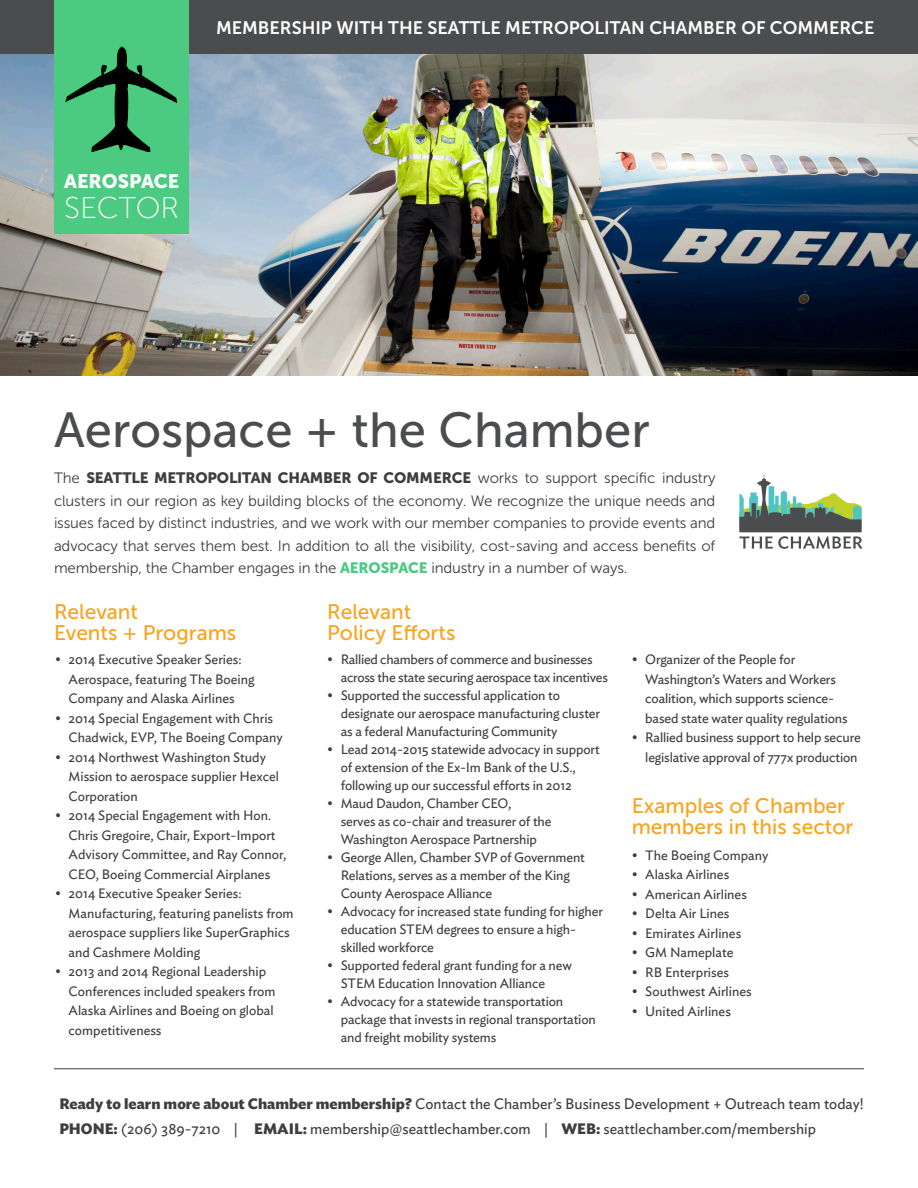
<style>
.page{position:relative;width:918px;height:1188px;background:#fff}
.page>*{position:absolute;margin:0;border:0;box-sizing:border-box;transform-origin:0 0}
.t1{font:49.2px "Museo Sans 500";color:#4b4c4d}
.t2{font:30px "Museo Sans 100";color:#fff}
.t3{font:21px/21px "Museo Sans 500";color:#f9a31b}
.t4{font:19.5px "Museo Sans 900";color:#fff}
.t5{font:18px "Museo Sans 700";color:#fff}
.t6{font:15px/22.5px "Museo Sans 300";letter-spacing:-.01em;color:#3e3e3f;text-align:justify}
.t7{font:15px "Ideal Sans";color:#3e3e3f}
.t8{font:13.5px/19.5px "Ideal Sans";letter-spacing:-.01em;color:#3e3e3f}
.s1{font-family:"Museo Sans 900"}
.s2{font-family:"Museo Sans 900";color:#4dca82}
.s3{font-weight:700}
</style>
<div class="page">
<img style="left:0;top:54px;width:918px;height:322px">
<div style="left:0;top:0;width:918px;height:54px;background:#4b4c4d"></div>
<div style="left:54px;top:0;width:135px;height:233px;background:#4dca82"></div>
<svg style="left:739px;top:475px;width:124px;height:74px"></svg>
<img style="left:66px;top:47px;width:111px;height:105px">
<hr style="left:54px;top:1068px;width:810px;height:1px;background:#3e3e3f">
<p class="t5" style="left:216px;top:18px;width:660px">MEMBERSHIP WITH THE SEATTLE METROPOLITAN CHAMBER OF COMMERCE</p>
<p class="t4" style="left:64px;top:170px;width:117px">AEROSPACE</p>
<p class="t2" style="left:64px;top:192px;width:117px">SECTOR</p>
<p class="t1" style="left:54px;top:403px;width:597px">Aerospace + the Chamber</p>
<p class="t6" style="left:54px;top:467px;width:663px">The <span class="s1">SEATTLE METROPOLITAN CHAMBER OF COMMERCE</span> works to support specific industry clusters in our region as key building blocks of the economy. We recognize the unique needs and issues faced by distinct industries, and we work with our member companies to provide events and advocacy that serves them best. In addition to all the visibility, cost-saving and access benefits of membership, the Chamber engages in the <span class="s2">AEROSPACE</span> industry in a number of ways.</p>
<p class="t3" style="left:54px;top:602px;width:86px">Relevant</p>
<p class="t3" style="left:54px;top:623px;width:184px">Events + Programs</p>
<p class="t8" style="left:69px;top:649px;width:188px;text-indent:-14px">• 2014 Executive Speaker Series:<br>Aerospace, featuring The Boeing<br>Company and Alaska Airlines</p>
<p class="t8" style="left:69px;top:707px;width:216px;text-indent:-14px">• 2014 Special Engagement with Chris<br>Chadwick, EVP, The Boeing Company</p>
<p class="t8" style="left:69px;top:746px;width:212px;text-indent:-14px">• 2014 Northwest Washington Study<br>Mission to aerospace supplier Hexcel<br>Corporation</p>
<p class="t8" style="left:69px;top:805px;width:219px;text-indent:-14px">• 2014 Special Engagement with Hon.<br>Chris Gregoire, Chair, Export-Import Advisory Committee, and Ray Connor, CEO, Boeing Commercial Airplanes</p>
<p class="t8" style="left:69px;top:883px;width:227px;text-indent:-14px">• 2014 Executive Speaker Series:<br>Manufacturing, featuring panelists from aerospace suppliers like SuperGraphics and Cashmere Molding</p>
<p class="t8" style="left:69px;top:961px;width:208px;text-indent:-14px">• 2013 and 2014 Regional Leadership<br>Conferences included speakers from<br>Alaska Airlines and Boeing on global competitiveness</p>
<p class="t3" style="left:327px;top:602px;width:86px">Relevant</p>
<p class="t3" style="left:327px;top:623px;width:130px">Policy Efforts</p>
<p class="t8" style="left:341px;top:649px;width:269px;line-height:18px;text-indent:-14px">• Rallied chambers of commerce and businesses across the state securing aerospace tax incentives</p>
<p class="t8" style="left:341px;top:685px;width:261px;line-height:18px;text-indent:-14px">• Supported the successful application to designate our aerospace manufacturing cluster as a federal Manufacturing Community</p>
<p class="t8" style="left:341px;top:739px;width:260px;line-height:18px;text-indent:-14px">• Lead 2014-2015 statewide advocacy in support of extension of the Ex-Im Bank of the U.S., following up our successful efforts in 2012</p>
<p class="t8" style="left:341px;top:793px;width:212px;line-height:18px;text-indent:-14px">• Maud Daudon, Chamber CEO,<br>serves as co-chair and treasurer of the<br>Washington Aerospace Partnership</p>
<p class="t8" style="left:341px;top:847px;width:246px;line-height:18px;text-indent:-14px">• George Allen, Chamber SVP of Government<br>Relations, serves as a member of the King<br>County Aerospace Alliance</p>
<p class="t8" style="left:341px;top:901px;width:264px;line-height:18px;text-indent:-14px">• Advocacy for increased state funding for higher education STEM degrees to ensure a high&shy;skilled workforce</p>
<p class="t8" style="left:341px;top:955px;width:233px;line-height:18px;text-indent:-14px">• Supported federal grant funding for a new<br>STEM Education Innovation Alliance</p>
<p class="t8" style="left:341px;top:991px;width:257px;line-height:18px;text-indent:-14px">• Advocacy for a statewide transportation package that invests in regional transportation and freight mobility systems</p>
<p class="t8" style="left:645px;top:649px;width:204px;text-indent:-14px">• Organizer of the People for Washington’s Waters and Workers coalition, which supports science&shy;based state water quality regulations</p>
<p class="t8" style="left:632px;top:727px;width:231px;text-align:right">• Rallied business support to help secure legislative approval of 777x production</p>
<p class="t3" style="left:632px;top:795px;width:223px">Examples of Chamber members in this sector</p>
<p class="t8" style="left:632px;top:844px;width:138px">• The Boeing Company</p>
<p class="t8" style="left:632px;top:864px;width:99px">• Alaska Airlines</p>
<p class="t8" style="left:632px;top:883px;width:117px">• American Airlines</p>
<p class="t8" style="left:632px;top:903px;width:99px">• Delta Air Lines</p>
<p class="t8" style="left:632px;top:922px;width:111px">• Emirates Airlines</p>
<p class="t8" style="left:632px;top:942px;width:103px">• GM Nameplate</p>
<p class="t8" style="left:632px;top:961px;width:99px">• RB Enterprises</p>
<p class="t8" style="left:632px;top:981px;width:121px">• Southwest Airlines</p>
<p class="t8" style="left:632px;top:1000px;width:101px">• United Airlines</p>
<p class="t7" style="left:59px;top:1092px;width:806px"><span class="s3">Ready to learn more about Chamber membership?</span> Contact the Chamber’s Business Development + Outreach team today!</p>
<p class="t7" style="left:59px;top:1117px;width:758px"><span class="s3">PHONE:</span> (206) 389-7210 | <span class="s3">EMAIL:</span> membership@seattlechamber.com | <span class="s3">WEB:</span> seattlechamber.com/membership</p>
</div>
